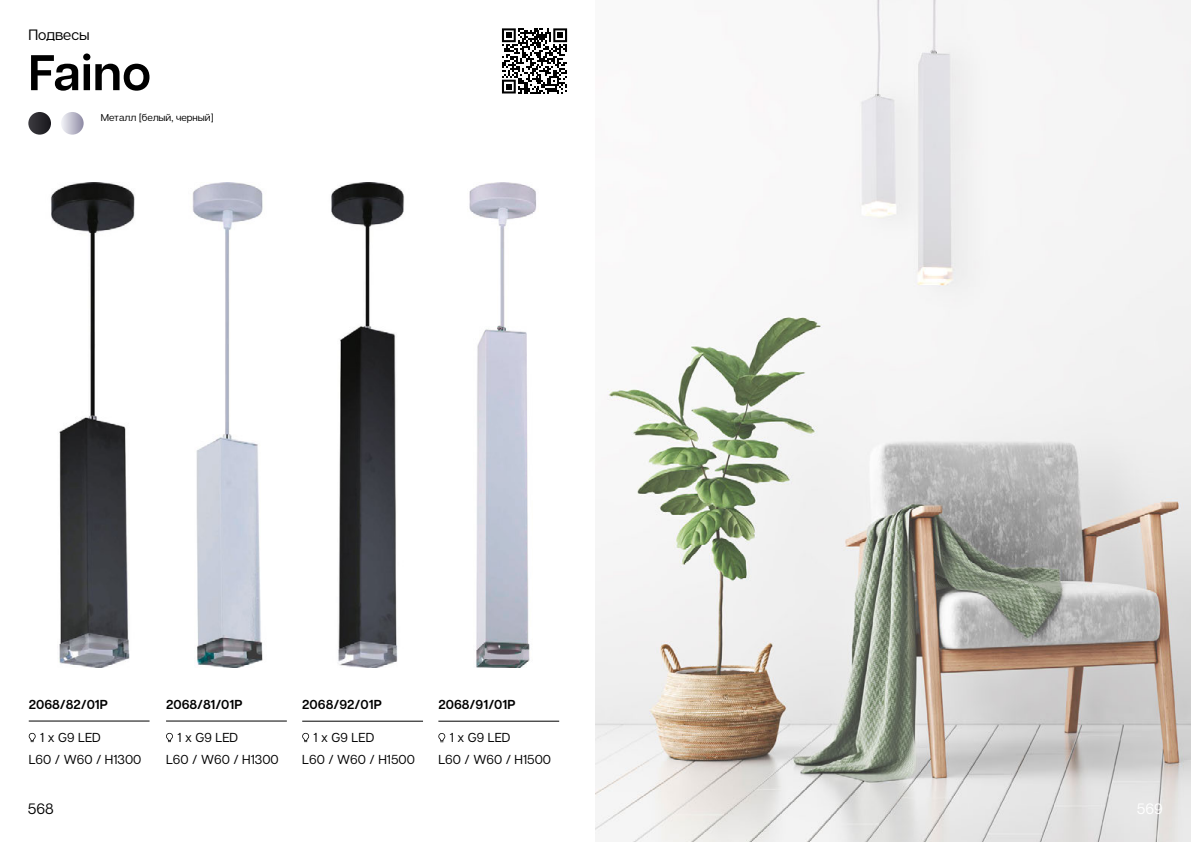
<style>
.page{position:relative;width:1191px;height:842px;background:#fff}
.page>*{position:absolute;margin:0;border:0;box-sizing:border-box;transform-origin:0 0}
.t1{font:600 50px "Articulat CF";color:#000}
.t2{font:15px "Articulat CF";color:#000}
.t3{font:13px "Articulat CF";color:#000}
.t4{font:600 13px "Articulat CF";color:#000}
.t5{font:10px "Articulat CF";color:#000}
</style>
<div class="page">
<svg style="left:28px;top:112px;width:23px;height:23px"></svg>
<svg style="left:61px;top:112px;width:23px;height:23px"></svg>
<img style="left:51px;top:183px;width:84px;height:485px">
<img style="left:469px;top:183px;width:67px;height:485px">
<img style="left:331px;top:183px;width:73px;height:485px">
<img style="left:192px;top:183px;width:71px;height:485px">
<hr style="left:29px;top:720px;width:120px;height:1px;background:#000">
<hr style="left:166px;top:720px;width:121px;height:1px;background:#000">
<hr style="left:302px;top:721px;width:121px;height:1px;background:#000">
<hr style="left:438px;top:721px;width:121px;height:1px;background:#000">
<svg style="left:29px;top:733px;width:7px;height:9px"></svg>
<svg style="left:166px;top:733px;width:7px;height:9px"></svg>
<svg style="left:302px;top:733px;width:7px;height:9px"></svg>
<svg style="left:438px;top:733px;width:7px;height:9px"></svg>
<svg style="left:502px;top:28px;width:65px;height:65px"></svg>
<img style="left:595px;top:0;width:596px;height:842px">
<p class="t2" style="left:28px;top:26px;width:63px">Подвесы</p>
<h1 class="t1" style="left:28px;top:44px;width:124px">Faino</h1>
<p class="t5" style="left:101px;top:111px;width:114px">Металл [белый, черный]</p>
<p class="t4" style="left:29px;top:697px;width:81px">2068/82/01P</p>
<p class="t4" style="left:166px;top:697px;width:78px">2068/81/01P</p>
<p class="t4" style="left:302px;top:697px;width:81px">2068/92/01P</p>
<p class="t4" style="left:438px;top:697px;width:79px">2068/91/01P</p>
<p class="t3" style="left:40px;top:730px;width:62px">1 x G9 LED</p>
<p class="t3" style="left:177px;top:730px;width:62px">1 x G9 LED</p>
<p class="t3" style="left:313px;top:730px;width:62px">1 x G9 LED</p>
<p class="t3" style="left:450px;top:730px;width:62px">1 x G9 LED</p>
<p class="t3" style="left:29px;top:752px;width:114px">L60 / W60 / H1300</p>
<p class="t3" style="left:166px;top:752px;width:114px">L60 / W60 / H1300</p>
<p class="t3" style="left:302px;top:752px;width:114px">L60 / W60 / H1500</p>
<p class="t3" style="left:438px;top:752px;width:114px">L60 / W60 / H1500</p>
<p class="t2" style="left:28px;top:800px;width:27px">568</p>
</div>
